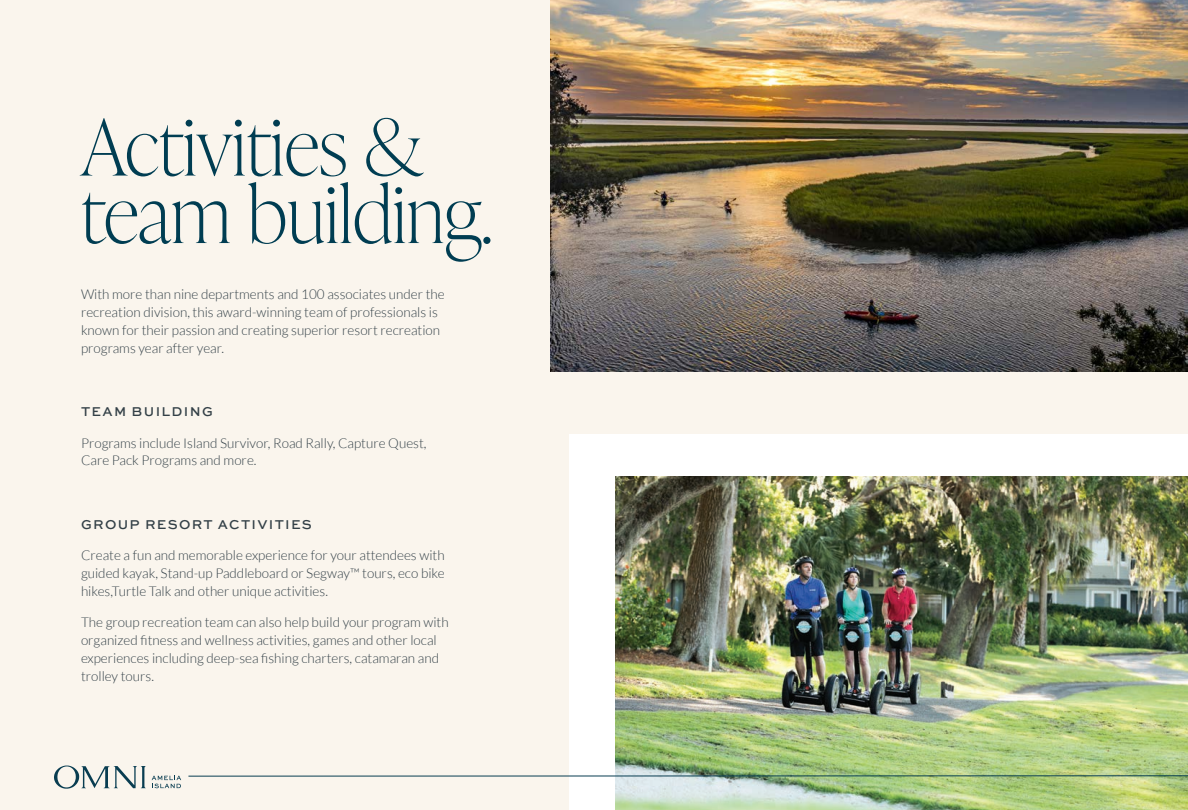
<style>
.page{position:relative;width:1188px;height:810px;background:#faf5ed}
.page>*{position:absolute;margin:0;border:0;box-sizing:border-box;transform-origin:0 0}
.Headline{font:100 78px/67.5px "Ivy Presto Display";color:#003d52}
.Subhead{font:300 13.5px/18px "Lato";color:#334047}
.Subhead-2{font:500 13.5px "Sweet Sans Pro";letter-spacing:.095em;color:#334047}
</style>
<div class="page">
<img style="left:551px;top:0;width:637px;height:371px">
<div style="left:570px;top:435px;width:618px;height:375px;background:#fff"></div>
<img style="left:616px;top:476px;width:572px;height:334px">
<hr style="left:188px;top:775px;width:1000px;height:2px;background:#083d51">
<svg style="left:152px;top:776px;width:29px;height:12px"></svg>
<svg style="left:54px;top:766px;width:92px;height:23px"></svg>
<p class="Headline" style="left:81px;top:109px;width:413px">Activities &amp; team building.</p>
<p class="Subhead" style="left:81px;top:285px;width:365px">With more than nine departments and 100 associates under the recreation division, this award-winning team of professionals is known for their passion and creating superior resort recreation programs year after year.</p>
<p class="Subhead-2" style="left:81px;top:402px;width:133px">TEAM BUILDING</p>
<p class="Subhead" style="left:81px;top:434px;width:347px">Programs include Island Survivor, Road Rally, Capture Quest,<br>Care Pack Programs and more.</p>
<p class="Subhead-2" style="left:81px;top:514px;width:232px">GROUP RESORT ACTIVITIES</p>
<p class="Subhead" style="left:81px;top:546px;width:365px;text-align:justify">Create a fun and memorable experience for your attendees with guided kayak, Stand-up Paddleboard or Segway™ tours, eco bike hikes,Turtle Talk and other unique activities.</p>
<p class="Subhead" style="left:81px;top:614px;width:369px">The group recreation team can also help build your program with organized fitness and wellness activities, games and other local experiences including deep-sea fishing charters, catamaran and trolley tours.</p>
</div>
